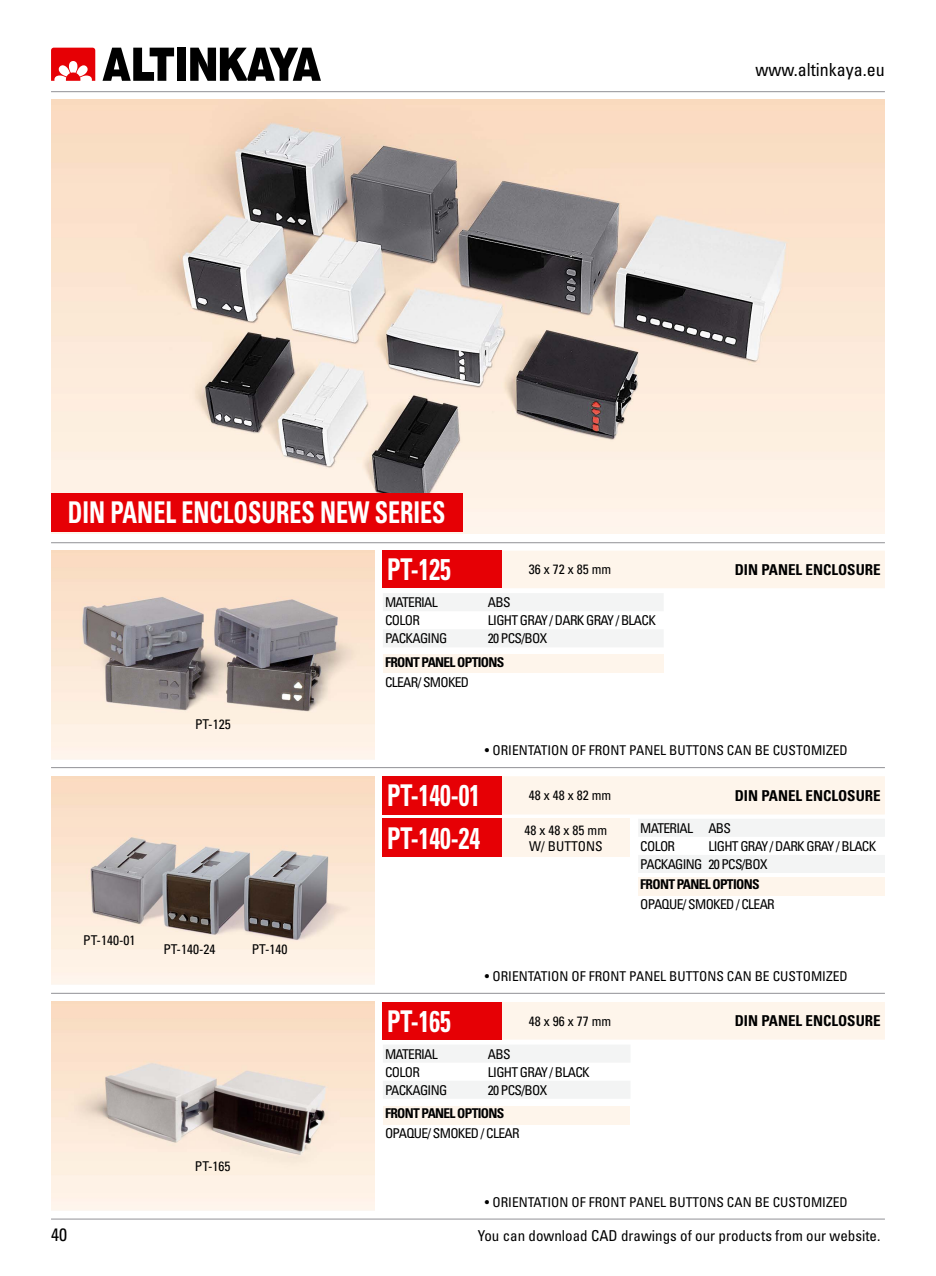
<style>
.page{position:relative;width:936px;height:1276px;background:#fff}
.page>*{position:absolute;margin:0;border:0;box-sizing:border-box;transform-origin:0 0}
.t1{font:700 condensed 30px "Univers LT Pro";color:#fff;scale:.8 1}
.t2{font:condensed 18px "Univers LT Pro";color:#000}
.t3{font:condensed 15px "Univers LT Pro";color:#000}
.t4{font:700 condensed 15px "Univers LT Pro";color:#000}
.t5{font:condensed 13.5px/18.1px "Univers LT Pro";letter-spacing:-.05em;color:#000}
.t6{font:condensed 13.5px/16.2px "Univers LT Pro";color:#000;text-align:center}
.t7{font:700 condensed 13.5px "Univers LT Pro";letter-spacing:-.05em;color:#000}
</style>
<div class="page">
<svg style="left:51px;top:48px;width:44px;height:33px"></svg>
<svg style="left:102px;top:48px;width:72px;height:33px"></svg>
<svg style="left:190px;top:48px;width:131px;height:33px"></svg>
<div style="left:177px;top:48px;width:9px;height:33px;background:#000"></div>
<hr style="left:51px;top:91px;width:833px;height:1px;background:#98989c">
<hr style="left:51px;top:1218px;width:833px;height:1px;background:#98989c">
<div style="left:383px;top:819px;width:119px;height:38px;background:#e60005"></div>
<div style="left:502px;top:819px;width:127px;height:38px;background:#fef5eb"></div>
<hr style="left:51px;top:542px;width:833px;height:1px;background:#98989c">
<hr style="left:51px;top:767px;width:833px;height:1px;background:#98989c">
<hr style="left:51px;top:992px;width:833px;height:2px;background:#98989c">
<div style="left:383px;top:776px;width:119px;height:38px;background:#e60005"></div>
<img style="left:51px;top:550px;width:323px;height:209px">
<img style="left:51px;top:776px;width:323px;height:208px">
<img style="left:51px;top:1002px;width:323px;height:208px">
<svg style="left:383px;top:550px;width:501px;height:61px"></svg>
<div style="left:383px;top:630px;width:280px;height:17px;background:#f3f4f4"></div>
<svg style="left:502px;top:776px;width:382px;height:61px"></svg>
<div style="left:639px;top:855px;width:245px;height:18px;background:#f3f4f4"></div>
<svg style="left:383px;top:1002px;width:501px;height:60px"></svg>
<div style="left:383px;top:1081px;width:247px;height:17px;background:#f3f4f4"></div>
<div style="left:383px;top:655px;width:280px;height:18px;background:#fef5eb"></div>
<div style="left:638px;top:877px;width:246px;height:18px;background:#fef5eb"></div>
<div style="left:383px;top:1106px;width:246px;height:18px;background:#fef5eb"></div>
<img style="left:51px;top:100px;width:833px;height:434px">
<div style="left:51px;top:493px;width:411px;height:38px;background:#e60005"></div>
<h1 class="t1" style="left:68px;top:494px;width:473px">DIN PANEL ENCLOSURES NEW SERIES</h1>
<h2 class="t2" style="left:755px;top:58px;width:131px">www.altinkaya.eu</h2>
<h1 class="t1" style="left:387px;top:551px;width:81px">PT-125</h1>
<p class="t5" style="left:529px;top:560px;width:84px">36 x 72 x 85 mm</p>
<p class="t4" style="left:734px;top:560px;width:147px">DIN PANEL ENCLOSURE</p>
<p class="t5" style="left:385px;top:593px;width:54px">MATERIAL</p>
<p class="t5" style="left:488px;top:593px;width:24px">ABS</p>
<p class="t5" style="left:385px;top:611px;width:36px">COLOR</p>
<p class="t5" style="left:488px;top:611px;width:169px">LIGHT GRAY / DARK GRAY / BLACK</p>
<p class="t5" style="left:385px;top:629px;width:64px">PACKAGING</p>
<p class="t5" style="left:488px;top:629px;width:61px">20 PCS/BOX</p>
<p class="t5" style="left:195px;top:714px;width:37px">PT-125</p>
<p class="t5" style="left:83px;top:931px;width:54px">PT-140-01</p>
<p class="t5" style="left:163px;top:940px;width:54px">PT-140-24</p>
<p class="t5" style="left:252px;top:940px;width:37px">PT-140</p>
<p class="t5" style="left:195px;top:1157px;width:37px">PT-165</p>
<p class="t7" style="left:385px;top:653px;width:121px">FRONT PANEL OPTIONS</p>
<p class="t5" style="left:385px;top:673px;width:86px">CLEAR/ SMOKED</p>
<p class="t6" style="left:485px;top:742px;width:364px">• ORIENTATION OF FRONT PANEL BUTTONS CAN BE CUSTOMIZED</p>
<h1 class="t1" style="left:387px;top:777px;width:118px">PT-140-01</h1>
<p class="t5" style="left:529px;top:786px;width:84px">48 x 48 x 82 mm</p>
<p class="t4" style="left:734px;top:786px;width:147px">DIN PANEL ENCLOSURE</p>
<h1 class="t1" style="left:387px;top:819px;width:118px">PT-140-24</h1>
<p class="t6" style="left:524px;top:821px;width:84px">48 x 48 x 85 mm<br>W/ BUTTONS</p>
<p class="t5" style="left:640px;top:818px;width:92px">MATERIAL ABS<br>COLOR</p>
<p class="t5" style="left:640px;top:836px;width:237px;text-indent:68px">LIGHT GRAY / DARK GRAY / BLACK<br>PACKAGING 20 PCS/BOX</p>
<p class="t7" style="left:640px;top:876px;width:121px">FRONT PANEL OPTIONS</p>
<p class="t5" style="left:640px;top:895px;width:136px">OPAQUE/ SMOKED / CLEAR</p>
<p class="t6" style="left:485px;top:968px;width:364px">• ORIENTATION OF FRONT PANEL BUTTONS CAN BE CUSTOMIZED</p>
<h1 class="t1" style="left:387px;top:1002px;width:81px">PT-165</h1>
<p class="t5" style="left:529px;top:1011px;width:84px">48 x 96 x 77 mm</p>
<p class="t4" style="left:734px;top:1011px;width:147px">DIN PANEL ENCLOSURE</p>
<p class="t5" style="left:385px;top:1044px;width:54px">MATERIAL</p>
<p class="t5" style="left:488px;top:1044px;width:24px">ABS</p>
<p class="t5" style="left:385px;top:1062px;width:36px">COLOR</p>
<p class="t5" style="left:488px;top:1062px;width:103px">LIGHT GRAY / BLACK</p>
<p class="t5" style="left:385px;top:1080px;width:64px">PACKAGING</p>
<p class="t5" style="left:488px;top:1080px;width:61px">20 PCS/BOX</p>
<p class="t7" style="left:385px;top:1105px;width:121px">FRONT PANEL OPTIONS</p>
<p class="t5" style="left:385px;top:1124px;width:136px">OPAQUE/ SMOKED / CLEAR</p>
<p class="t6" style="left:485px;top:1193px;width:364px">• ORIENTATION OF FRONT PANEL BUTTONS CAN BE CUSTOMIZED</p>
<h2 class="t2" style="left:51px;top:1222px;width:17px">40</h2>
<p class="t3" style="left:478px;top:1226px;width:404px">You can download CAD drawings of our products from our website.</p>
</div>
